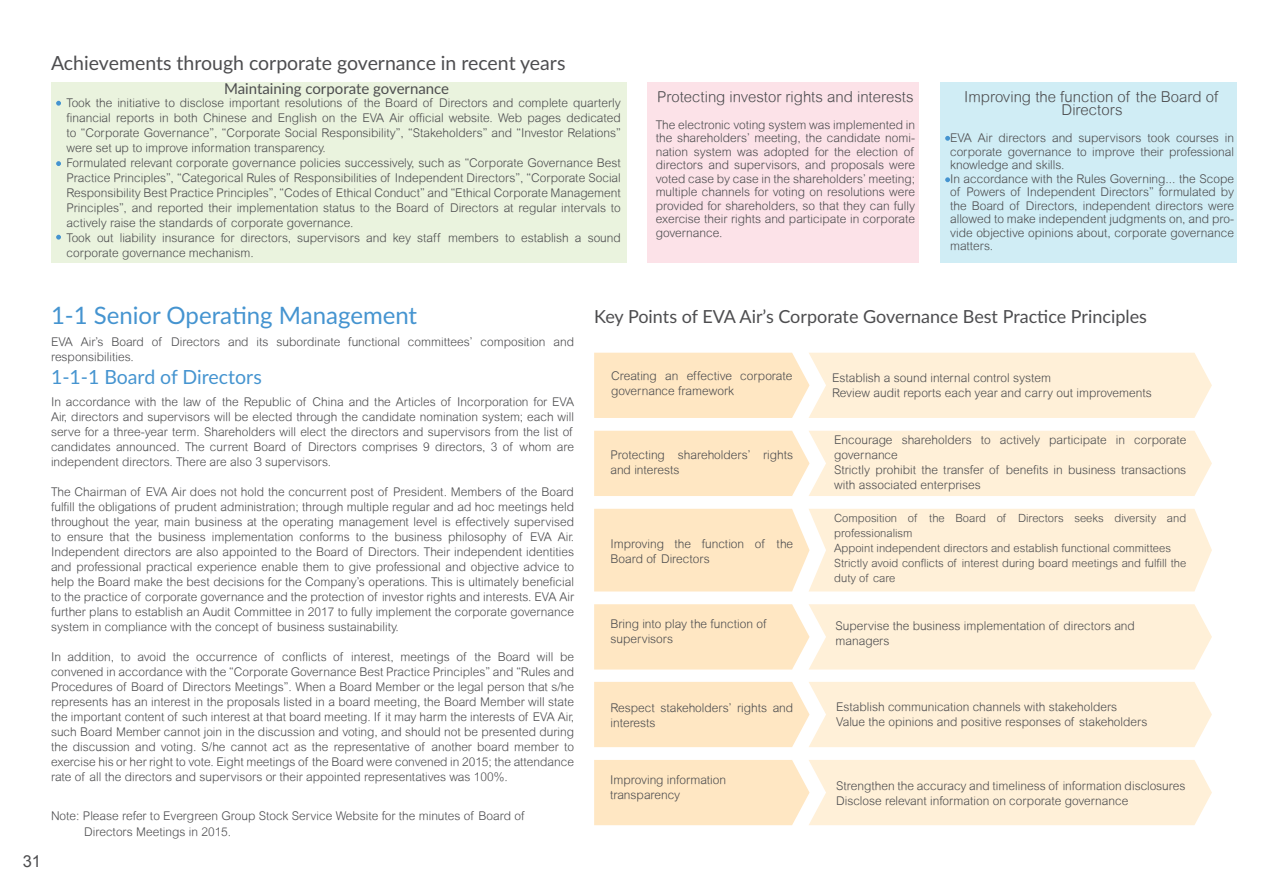
<style>
.page{position:relative;width:1263px;height:893px;background:#fff}
.page>*{position:absolute;margin:0;border:0;box-sizing:border-box;transform-origin:0 0}
.t1{font:24px "Lato";color:#4594d0}
.t2{font:19.5px "Lato";color:#4d4d4f}
.t3{font:19.5px "Lato";color:#4594d0}
.t4{font:18px "Lato";color:#4d4d4f}
.t5{font:16.5px "Arial";color:#4d4d4f}
.t6{font:300 15px/13.5px "Arial Rounded MT";color:#4d4d4f;text-align:center}
.t7{font:15px "Lato";color:#4d4d4f}
.t8{font:300 12px/15px "Arial Rounded MT";color:#4d4d4f}
.t9{font:300 11.25px/15px "Arial Rounded MT";color:#4d4d4f}
</style>
<div class="page">
<svg style="left:594px;top:353px;width:618px;height:65px"></svg>
<svg style="left:594px;top:431px;width:618px;height:65px"></svg>
<svg style="left:594px;top:604px;width:618px;height:65px"></svg>
<svg style="left:594px;top:682px;width:618px;height:65px"></svg>
<svg style="left:594px;top:760px;width:618px;height:65px"></svg>
<svg style="left:594px;top:509px;width:618px;height:82px"></svg>
<div style="left:51px;top:82px;width:575px;height:180px;background:#eaf3de"></div>
<div style="left:647px;top:82px;width:272px;height:180px;background:#fce2e8"></div>
<div style="left:940px;top:82px;width:296px;height:180px;background:#d0edf5"></div>
<svg style="left:56px;top:101px;width:5px;height:5px"></svg>
<svg style="left:56px;top:161px;width:5px;height:5px"></svg>
<svg style="left:56px;top:235px;width:5px;height:5px"></svg>
<svg style="left:945px;top:136px;width:5px;height:5px"></svg>
<svg style="left:945px;top:177px;width:5px;height:5px"></svg>
<h2 class="t2" style="left:51px;top:49px;width:516px">Achievements through corporate governance in recent years</h2>
<p class="t7" style="left:224px;top:78px;width:227px">Maintaining corporate governance</p>
<p class="t8" style="left:67px;top:95px;width:556px">Took the initiative to disclose important resolutions of the Board of Directors and complete quarterly fi nancial reports in both Chinese and English on the EVA Air official website. Web pages dedicated to “Corporate Governance”, “Corporate Social Responsibility”, “Stakeholders” and “Investor Relations” were set up to improve information transparency.<br>Formulated relevant corporate governance policies successively, such as “Corporate Governance Best Practice Principles”, “Categorical Rules of Responsibilities of Independent Directors”, “Corporate Social Responsibility Best Practice Principles”, “Codes of Ethical Conduct” and “Ethical Corporate Management Principles”, and reported their implementation status to the Board of Directors at regular intervals to actively raise the standards of corporate governance.<br>Took out liability insurance for directors, supervisors and key staff members to establish a sound corporate governance mechanism.</p>
<p class="t6" style="left:657px;top:90px;width:258px">Protecting investor rights and interests</p>
<p class="t8" style="left:656px;top:118px;width:261px;line-height:13.5px;text-align:justify">The electronic voting system was implemented in the shareholders’ meeting, the candidate nomi&shy;nation system was adopted for the election of directors and supervisors, and proposals were voted case by case in the shareholders’ meeting; multiple channels for voting on resolutions were provided for shareholders, so that they can fully exercise their rights and participate in corporate governance.</p>
<p class="t6" style="left:964px;top:90px;width:256px">Improving the function of the Board of<br>Directors</p>
<p class="t8" style="left:950px;top:131px;width:285px;line-height:13.5px">EVA Air directors and supervisors took courses in corporate governance to improve their professional knowledge and skills.<br>In accordance with the Rules Governing... the Scope of Powers of Independent Directors” formulated by the Board of Directors, independent directors were allowed to make independent judgments on, and pro&shy;vide objective opinions about, corporate governance matters.</p>
<h3 class="t5" style="left:23px;top:850px;width:20px">31</h3>
<h1 class="t1" style="left:51px;top:298px;width:368px">1-1 Senior Operating Management</h1>
<p class="t8" style="left:51px;top:334px;width:525px">EVA Air’s Board of Directors and its subordinate functional committees’ composition and responsibilities.</p>
<h2 class="t3" style="left:51px;top:363px;width:212px">1-1-1 Board of Directors</h2>
<p class="t8" style="left:51px;top:394px;width:525px">In accordance with the law of the Republic of China and the Articles of Incorporation for EVA Air, directors and supervisors will be elected through the candidate nomination system; each will serve for a three-year term. Shareholders will elect the directors and supervisors from the list of candidates announced. The current Board of Directors comprises 9 directors, 3 of whom are independent directors. There are also 3 supervisors.</p>
<p class="t8" style="left:51px;top:484px;width:525px;text-align:justify">The Chairman of EVA Air does not hold the concurrent post of President. Members of the Board fulfi ll the obligations of prudent administration; through multiple regular and ad hoc meetings held throughout the year, main business at the operating management level is effectively supervised to ensure that the business implementation conforms to the business philosophy of EVA Air.<br>Independent directors are also appointed to the Board of Directors. Their independent identities and professional practical experience enable them to give professional and objective advice to help the Board make the best decisions for the Company’s operations. This is ultimately beneficial to the practice of corporate governance and the protection of investor rights and interests. EVA Air further plans to establish an Audit Committee in 2017 to fully implement the corporate governance system in compliance with the concept of business sustainability.</p>
<p class="t8" style="left:51px;top:649px;width:525px;text-align:justify">In addition, to avoid the occurrence of conflicts of interest, meetings of the Board will be convened in accordance with the “Corporate Governance Best Practice Principles” and “Rules and Procedures of Board of Directors Meetings”. When a Board Member or the legal person that s/he represents has an interest in the proposals listed in a board meeting, the Board Member will state the important content of such interest at that board meeting. If it may harm the interests of EVA Air, such Board Member cannot join in the discussion and voting, and should not be presented during the discussion and voting. S/he cannot act as the representative of another board member to exercise his or her right to vote. Eight meetings of the Board were convened in 2015; the attendance rate of all the directors and supervisors or their appointed representatives was 100%.</p>
<p class="t8" style="left:84px;top:807px;width:442px;line-height:16.5px;text-indent:-33px">Note: Please refer to Evergreen Group Stock Service Website for the minutes of Board of<br>Directors Meetings in 2015.</p>
<h3 class="t4" style="left:594px;top:304px;width:554px">Key Points of EVA Air’s Corporate Governance Best Practice Principles</h3>
<p class="t8" style="left:611px;top:368px;width:183px">Creating an effective corporate governance framework</p>
<p class="t8" style="left:832px;top:370px;width:321px">Establish a sound internal control system<br>Review audit reports each year and carry out improvements</p>
<p class="t8" style="left:610px;top:447px;width:184px">Protecting shareholders’ rights and interests</p>
<p class="t8" style="left:610px;top:536px;width:184px">Improving the function of the<br>Board of Directors</p>
<p class="t8" style="left:834px;top:432px;width:354px">Encourage shareholders to actively participate in corporate governance<br>Strictly prohibit the transfer of benefits in business transactions with associated enterprises</p>
<p class="t9" style="left:834px;top:511px;width:354px">Composition of the Board of Directors seeks diversity and professionalism<br>Appoint independent directors and establish functional committees Strictly avoid conflicts of interest during board meetings and fulfi ll the duty of care</p>
<p class="t8" style="left:610px;top:616px;width:157px">Bring into play the function of supervisors</p>
<p class="t8" style="left:835px;top:618px;width:301px">Supervise the business implementation of directors and managers</p>
<p class="t8" style="left:610px;top:700px;width:184px">Respect stakeholders’ rights and interests</p>
<p class="t8" style="left:836px;top:699px;width:313px">Establish communication channels with stakeholders<br>Value the opinions and positive responses of stakeholders</p>
<p class="t8" style="left:610px;top:772px;width:118px">Improving information transparency</p>
<p class="t8" style="left:836px;top:778px;width:351px">Strengthen the accuracy and timeliness of information disclosures<br>Disclose relevant information on corporate governance</p>
</div>
